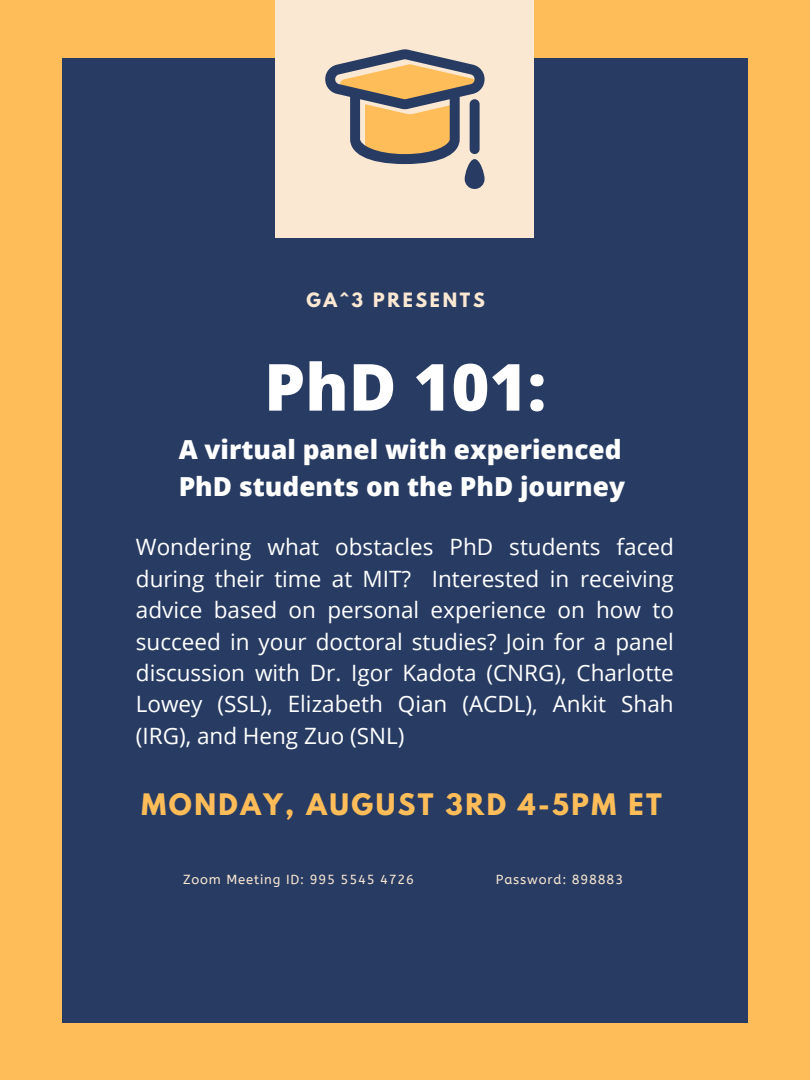
<style>
.page{position:relative;width:810px;height:1080px;background:#ffbd59}
.page>*{position:absolute;margin:0;border:0;box-sizing:border-box;transform-origin:0 0}
.t1{font:800 65px "Open Sans";color:#fff}
.t2{font:800 26.25px/36.6px "Open Sans";color:#fff}
.t3{font:700 26.25px "League Spartan";letter-spacing:.095em;color:#ffbd59}
.t4{font:22.5px/31.4px "Open Sans";color:#fff;text-align:justify}
.t5{font:700 17.5px "League Spartan";letter-spacing:.155em;color:#fbe8d3}
.t6{font:13.12px "A Bee Zee";letter-spacing:.065em;color:#fbe8d3}
</style>
<div class="page">
<div style="left:62px;top:58px;width:686px;height:964px;background:#283c63"></div>
<div style="left:276px;top:0;width:258px;height:238px;background:#fbe8d3"></div>
<svg style="left:325px;top:49px;width:160px;height:115px"></svg>
<div style="left:470px;top:99px;width:10px;height:55px;background:#283c63;border-radius:5px"></div>
<svg style="left:465px;top:159px;width:20px;height:30px"></svg>
<p class="t5" style="left:306px;top:292px;width:180px">GA^3 PRESENTS</p>
<h1 class="t1" style="left:264px;top:341px;width:284px">PhD 101:</h1>
<p class="t2" style="left:179px;top:430px;width:448px">A virtual panel with experienced<br>PhD students on the PhD journey</p>
<p class="t4" style="left:136px;top:531px;width:540px">Wondering what obstacles PhD students faced during their time at MIT? Interested in receiving advice based on personal experience on how to succeed in your doctoral studies? Join for a panel discussion with Dr. Igor Kadota (CNRG), Charlotte Lowey (SSL), Elizabeth Qian (ACDL), Ankit Shah (IRG), and Heng Zuo (SNL)</p>
<p class="t3" style="left:142px;top:791px;width:522px">MONDAY, AUGUST 3RD 4-5PM ET</p>
<p class="t6" style="left:183px;top:872px;width:233px">Zoom Meeting ID: 995 5545 4726</p>
<p class="t6" style="left:496px;top:872px;width:129px">Password: 898883</p>
</div>
